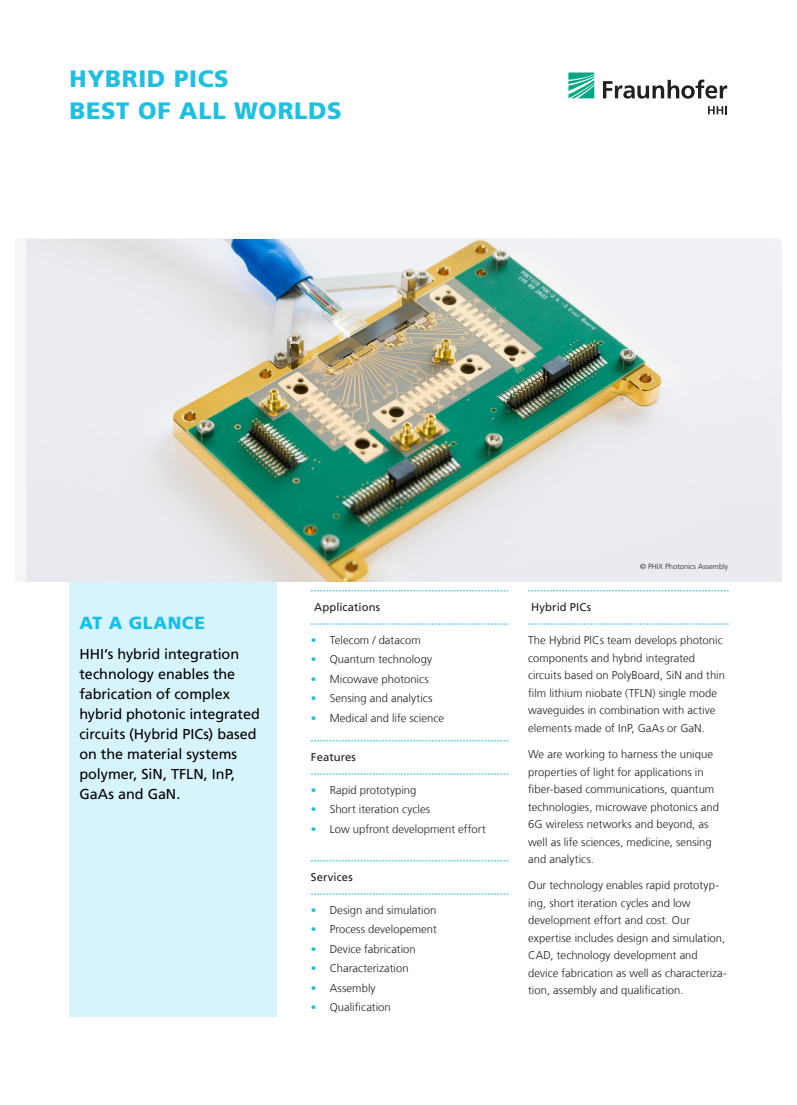
<style>
.page{position:relative;width:797px;height:1105px;background:#fff}
.page>*{position:absolute;margin:0;border:0;box-sizing:border-box;transform-origin:0 0}
._1_Standardüberschri{font:900 23.75px "Frutiger LT Com";letter-spacing:.03em;color:#1ebfe1}
._1_Standardüberschri-2{font:900 17.5px "Frutiger LT Com";letter-spacing:.03em;color:#15bfe9}
._3_Fließtext{font:14.38px/20px "Frutiger LT Com";letter-spacing:-.005em;color:#000}
.Fließtext{font:300 11.25px/17.5px "Frutiger LT Com";letter-spacing:.005em;color:#231f20}
._4_Zwischenüberschri{font:11.25px "Frutiger LT Com";letter-spacing:.01em;color:#231f20}
.t1{font:300 11.25px "Frutiger LT Com";color:#1ebfe1}
.t2{font:300 7.5px "Frutiger LT Com";color:#231f20}
</style>
<div class="page">
<div style="left:69px;top:247px;width:208px;height:769px;background:#d7f3fb"></div>
<svg style="left:568px;top:73px;width:26px;height:25px"></svg>
<svg style="left:603px;top:80px;width:124px;height:19px"></svg>
<svg style="left:708px;top:106px;width:18px;height:8px"></svg>
<svg style="left:311px;top:590px;width:197px;height:1px"></svg>
<svg style="left:311px;top:624px;width:197px;height:1px"></svg>
<svg style="left:311px;top:740px;width:197px;height:1px"></svg>
<svg style="left:311px;top:774px;width:197px;height:1px"></svg>
<svg style="left:311px;top:860px;width:197px;height:1px"></svg>
<svg style="left:311px;top:894px;width:197px;height:1px"></svg>
<svg style="left:528px;top:590px;width:200px;height:1px"></svg>
<svg style="left:528px;top:624px;width:200px;height:1px"></svg>
<img style="left:27px;top:239px;width:754px;height:342px">
<p class="_1_Standardüberschri" style="left:69px;top:64px;width:161px">HYBRID PICS</p>
<p class="_1_Standardüberschri" style="left:69px;top:97px;width:273px">BEST OF ALL WORLDS</p>
<p class="_1_Standardüberschri-2" style="left:79px;top:612px;width:127px">AT A GLANCE</p>
<p class="_3_Fließtext" style="left:79px;top:644px;width:182px">HHI s‘ hybrid integration technology enables the fabrication of complex hybrid photonic integrated circuits (Hybrid PICs) based on the material systems polymer, SiN, TFLN, InP,<br>GaAs and GaN.</p>
<p class="_4_Zwischenüberschri" style="left:314px;top:601px;width:68px">Applications</p>
<p class="Fließtext" style="left:330px;top:631px;width:93px">Telecom / datacom</p>
<p class="t1" style="left:311px;top:634px;width:7px">•</p>
<p class="t1" style="left:311px;top:653px;width:7px">•</p>
<p class="Fließtext" style="left:330px;top:651px;width:104px">Quantum technology</p>
<p class="t1" style="left:311px;top:672px;width:7px">•</p>
<p class="Fließtext" style="left:330px;top:670px;width:100px">Micowave photonics</p>
<p class="t1" style="left:311px;top:692px;width:7px">•</p>
<p class="Fließtext" style="left:330px;top:690px;width:104px">Sensing and analytics</p>
<p class="Fließtext" style="left:330px;top:709px;width:116px">Medical and life science</p>
<p class="t1" style="left:311px;top:711px;width:7px">•</p>
<p class="_4_Zwischenüberschri" style="left:311px;top:751px;width:47px">Features</p>
<p class="Fließtext" style="left:330px;top:781px;width:88px">Rapid prototyping</p>
<p class="t1" style="left:311px;top:784px;width:7px">•</p>
<p class="t1" style="left:311px;top:803px;width:7px">•</p>
<p class="t1" style="left:311px;top:822px;width:7px">•</p>
<p class="Fließtext" style="left:330px;top:801px;width:102px">Short iteration cycles</p>
<p class="Fließtext" style="left:330px;top:820px;width:157px">Low upfront development effort</p>
<p class="_4_Zwischenüberschri" style="left:311px;top:871px;width:43px">Services</p>
<p class="Fließtext" style="left:330px;top:901px;width:108px">Design and simulation</p>
<p class="t1" style="left:311px;top:904px;width:7px">•</p>
<p class="t1" style="left:311px;top:923px;width:7px">•</p>
<p class="Fließtext" style="left:330px;top:921px;width:109px">Process developement</p>
<p class="t1" style="left:311px;top:942px;width:7px">•</p>
<p class="Fließtext" style="left:330px;top:940px;width:88px">Device fabrication</p>
<p class="t1" style="left:311px;top:962px;width:7px">•</p>
<p class="Fließtext" style="left:330px;top:960px;width:80px">Characterization</p>
<p class="t1" style="left:311px;top:981px;width:7px">•</p>
<p class="Fließtext" style="left:330px;top:979px;width:47px">Assembly</p>
<p class="t1" style="left:311px;top:1000px;width:7px">•</p>
<p class="Fließtext" style="left:330px;top:998px;width:63px">Qualification</p>
<p class="t2" style="left:640px;top:562px;width:90px">© PHIX Photonics Assembly</p>
<p class="_4_Zwischenüberschri" style="left:531px;top:601px;width:61px">Hybrid PICs</p>
<p class="Fließtext" style="left:528px;top:632px;width:198px">The Hybrid PICs team develops photonic components and hybrid integrated circuits based on PolyBoard, SiN and thin film lithium niobate (TFLN) single mode waveguides in combination with active elements made of InP, GaAs or GaN.</p>
<p class="Fließtext" style="left:528px;top:745px;width:192px">We are working to harness the unique properties of light for applications in fiber-based communications, quantum technologies, microwave photonics and G6 wireless networks and beyond, as well as life sciences, medicine, sensing and analytics.</p>
<p class="Fließtext" style="left:528px;top:894px;width:164px">ing, short iteration cycles and low</p>
<p class="Fließtext" style="left:528px;top:877px;width:192px">Our technology enables rapid prototyp-</p>
<p class="Fließtext" style="left:528px;top:912px;width:198px">development effort and cost. Our expertise includes design and simulation,<br>CAD, technology development and</p>
<p class="Fließtext" style="left:528px;top:982px;width:157px">tion, assembly and qualification.</p>
<p class="Fließtext" style="left:528px;top:964px;width:200px">device fabrication as well as characteriza-</p>
</div>
